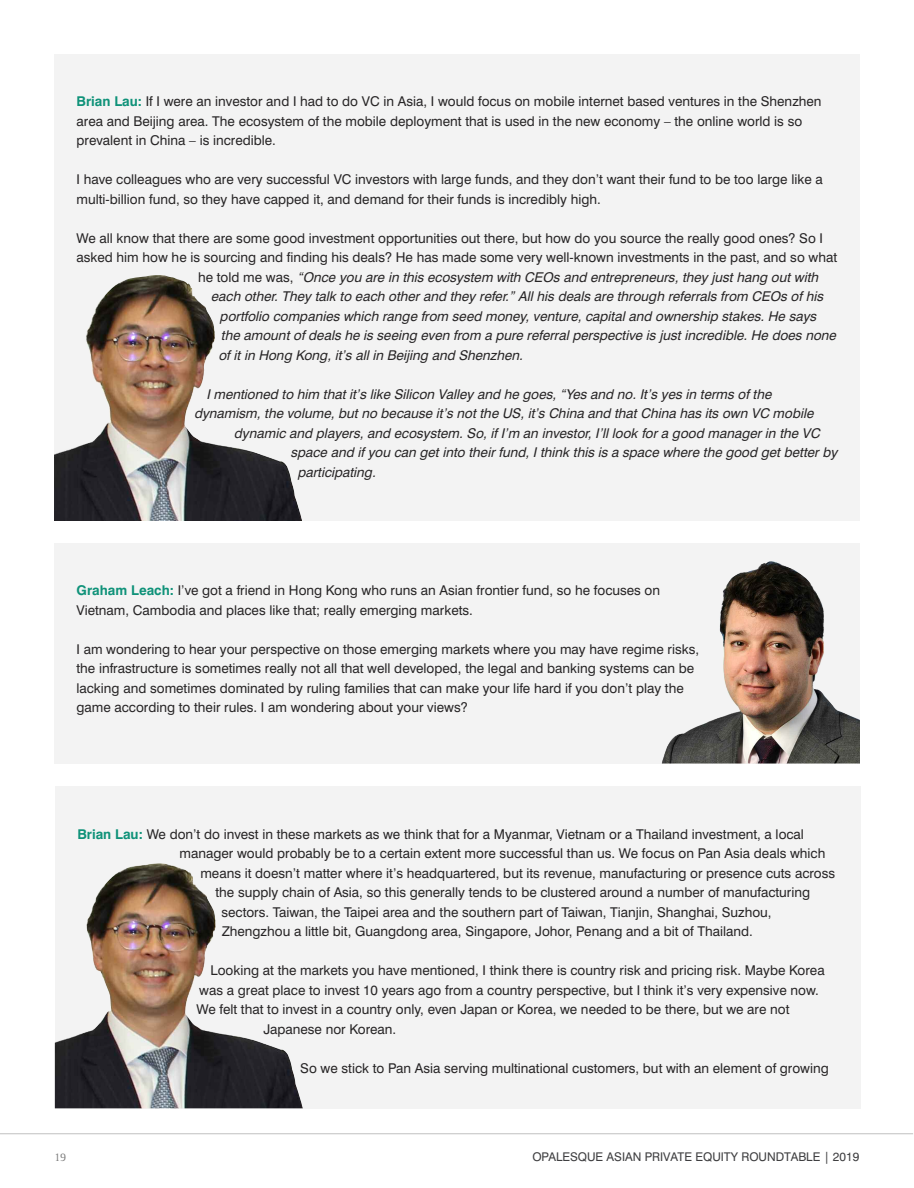
<style>
.page{position:relative;width:914px;height:1188px;background:#fff}
.page>*{position:absolute;margin:0;border:0;box-sizing:border-box;transform-origin:0 0}
.t1{font:13.5px/19.5px "Swiss 721 BT";color:#272526}
.t2{font:italic 13.5px "Swiss 721 BT";color:#272526}
.t3{font:12px "Swiss 721 BT";color:#3f3f41}
.t4{font:12px "Rotis Serif";color:#808080}
.s1{font-weight:700;color:#0f9279}
.s2{font-style:normal}
</style>
<div class="page">
<hr style="left:0;top:1134px;width:913px;height:1px;background:#c0c0c0">
<div style="left:54px;top:54px;width:806px;height:466px;background:#f3f3f3"></div>
<img style="left:54px;top:520px;width:248px;height:1px">
<img style="left:54px;top:275px;width:248px;height:245px">
<div style="left:54px;top:543px;width:806px;height:221px;background:#f3f3f3"></div>
<img style="left:662px;top:561px;width:198px;height:203px">
<div style="left:55px;top:786px;width:806px;height:322px;background:#f3f3f3"></div>
<img style="left:55px;top:1108px;width:248px;height:1px">
<img style="left:55px;top:863px;width:248px;height:245px">
<p class="t1" style="left:76px;top:92px;width:746px"><span class="s1">Brian Lau:</span> If I were an investor and I had to do VC in Asia, I would focus on mobile internet based ventures in the Shenzhen area and Beijing area. The ecosystem of the mobile deployment that is used in the new economy – the online world is so prevalent in China – is incredible.</p>
<p class="t1" style="left:76px;top:170px;width:748px">I have colleagues who are very successful VC investors with large funds, and they don’t want their fund to be too large like a multi-billion fund, so they have capped it, and demand for their funds is incredibly high.</p>
<p class="t1" style="left:76px;top:228px;width:748px">We all know that there are some good investment opportunities out there, but how do you source the really good ones? So I</p>
<p class="t1" style="left:76px;top:248px;width:762px">asked him how he is sourcing and finding his deals? He has made some very well-known investments in the past, and so what</p>
<p class="t2" style="left:198px;top:269px;width:625px"><span class="s2">h e t o l d m e w a s ,</span> “Once you are in this ecosystem with CEOs and entrepreneurs, they just hang out with</p>
<p class="t2" style="left:211px;top:289px;width:617px">each other. They talk to each other and they refer.” All his deals are through referrals from CEOs of his</p>
<p class="t2" style="left:220px;top:308px;width:601px">portfolio companies which range from seed money, venture, capital and ownership stakes. He says</p>
<p class="t2" style="left:221px;top:328px;width:620px">the amount of deals he is seeing even from a pure referral perspective is just incredible. He does none</p>
<p class="t2" style="left:218px;top:347px;width:309px">of it in Hong Kong, it’s all in Beijing and Shenzhen.</p>
<p class="t2" style="left:206px;top:386px;width:570px">I mentioned to him that it’s like Silicon Valley and he goes, “Yes and no. It’s yes in terms of the</p>
<p class="t2" style="left:194px;top:406px;width:624px">dynamism, the volume, but no because it’s not the US, it’s China and that China has its own VC mobile</p>
<p class="t2" style="left:234px;top:425px;width:591px">dynamic and players, and ecosystem. So, if I’m an investor, I’ll look for a good manager in the VC</p>
<p class="t2" style="left:290px;top:445px;width:552px">space and if you can get into their fund, I think this is a space where the good get better by</p>
<p class="t2" style="left:297px;top:464px;width:83px">participating.</p>
<p class="t1" style="left:76px;top:581px;width:585px"><span class="s1">Graham Leach:</span> I’ve got a friend in Hong Kong who runs an Asian frontier fund, so he focuses on<br>Vietnam, Cambodia and places like that; really emerging markets.</p>
<p class="t1" style="left:76px;top:639px;width:624px">I am wondering to hear your perspective on those emerging markets where you may have regime risks, the infrastructure is sometimes really not all that well developed, the legal and banking systems can be lacking and sometimes dominated by ruling families that can make your life hard if you don’t play the game according to their rules. I am wondering about your views?</p>
<p class="t1" style="left:77px;top:824px;width:728px"><span class="s1">Brian Lau:</span> We don’t do invest in these markets as we think that for a Myanmar, Vietnam or a Thailand investment, a local</p>
<p class="t1" style="left:179px;top:844px;width:647px">manager would probably be to a certain extent more successful than us. We focus on Pan Asia deals which</p>
<p class="t1" style="left:200px;top:863px;width:636px">means it doesn’t matter where it’s headquartered, but its revenue, manufacturing or presence cuts across</p>
<p class="t1" style="left:215px;top:883px;width:596px">the supply chain of Asia, so this generally tends to be clustered around a number of manufacturing</p>
<p class="t1" style="left:221px;top:902px;width:552px">sectors. Taiwan, the Taipei area and the southern part of Taiwan, Tianjin, Shanghai, Suzhou,</p>
<p class="t1" style="left:222px;top:922px;width:533px">Zhengzhou a little bit, Guangdong area, Singapore, Johor, Penang and a bit of Thailand.</p>
<p class="t1" style="left:210px;top:961px;width:615px">Looking at the markets you have mentioned, I think there is country risk and pricing risk. Maybe Korea</p>
<p class="t1" style="left:199px;top:980px;width:621px">was a great place to invest 10 years ago from a country perspective, but I think it’s very expensive now.</p>
<p class="t1" style="left:196px;top:1000px;width:594px">We felt that to invest in a country only, even Japan or Korea, we needed to be there, but we are not</p>
<p class="t1" style="left:263px;top:1019px;width:134px">Japanese nor Korean.</p>
<p class="t1" style="left:300px;top:1058px;width:530px">So we stick to Pan Asia serving multinational customers, but with an element of growing</p>
<p class="t4" style="left:54px;top:1150px;width:14px">19</p>
<p class="t3" style="left:532px;top:1150px;width:328px">OPALESQUE ASIAN PRIVATE EQUITY ROUNDTABLE | 2019</p>
</div>
